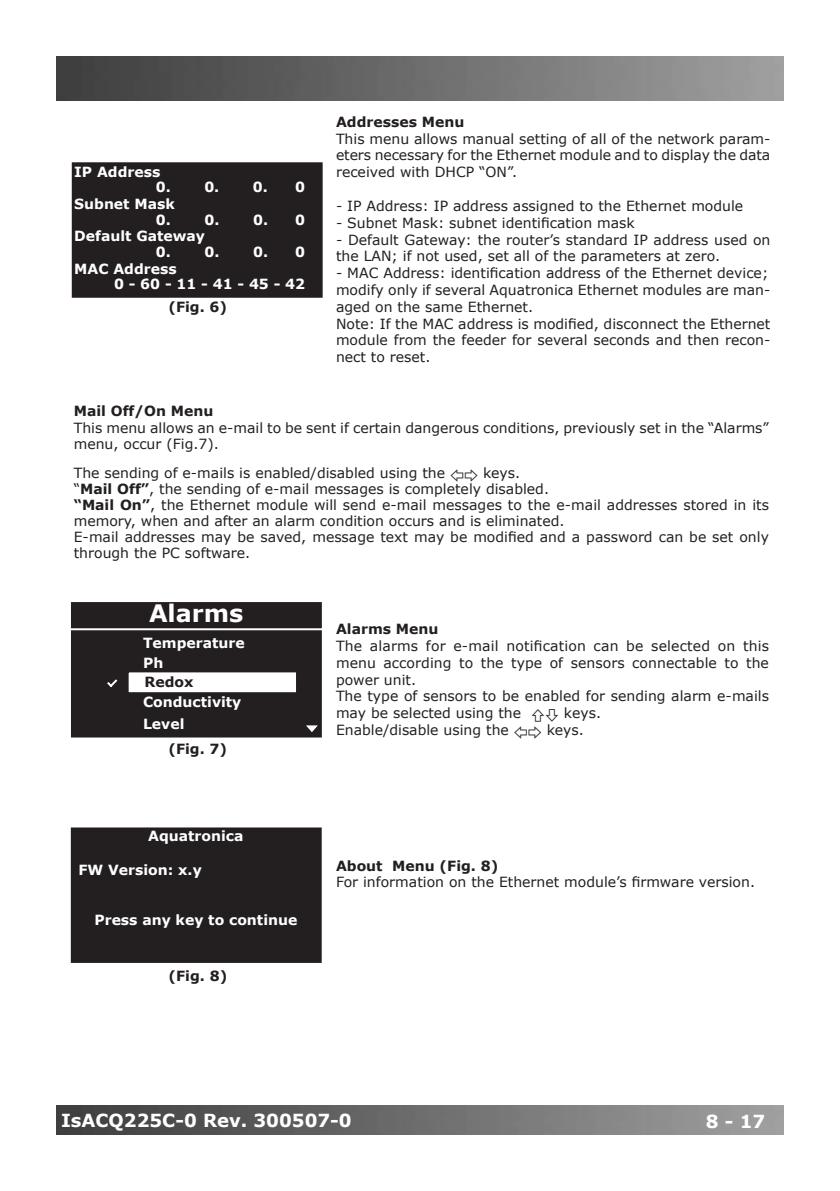
<style>
.page{position:relative;width:840px;height:1191px;background:#fff}
.page>*{position:absolute;margin:0;border:0;box-sizing:border-box;transform-origin:0 0}
.t1{font:700 24px "Verdana";color:#fff}
.t2{font:700 18px "Verdana";color:#fefefd}
.t3{font:700 18px "Verdana";color:#fff}
.t4{font:14px/16.8px "Verdana";color:#231f20}
.t5{font:700 14px/15.6px "Verdana";color:#fff}
.t6{font:700 14px "Verdana";color:#231f20}
.s1{font-weight:700}
</style>
<div class="page">
<img style="left:57px;top:1105px;width:725px;height:29px">
<img style="left:57px;top:57px;width:725px;height:44px">
<div style="left:73px;top:163px;width:248px;height:134px;background:#231f20"></div>
<div style="left:72px;top:162px;width:250px;height:136px;border:2px solid #231f20"></div>
<div style="left:72px;top:828px;width:248px;height:134px;background:#231f20"></div>
<div style="left:71px;top:827px;width:250px;height:136px;border:2px solid #231f20"></div>
<div style="left:72px;top:603px;width:248px;height:133px;background:#231f20"></div>
<div style="left:71px;top:602px;width:251px;height:135px;border:2px solid #231f20"></div>
<hr style="left:71px;top:628px;width:252px;height:2px;background:#fff">
<svg style="left:306px;top:724px;width:14px;height:9px"></svg>
<div style="left:128px;top:671px;width:169px;height:22px;background:#fff"></div>
<div style="left:126px;top:670px;width:172px;height:24px;border:2px solid #231f20"></div>
<svg style="left:107px;top:679px;width:11px;height:9px"></svg>
<p class="t5" style="left:74px;top:164px;width:87px">IP Address</p>
<p class="t5" style="left:156px;top:178px;width:65px">0. 0.</p>
<p class="t5" style="left:253px;top:178px;width:54px">0. 0</p>
<p class="t5" style="left:74px;top:196px;width:102px">Subnet Mask</p>
<p class="t5" style="left:156px;top:212px;width:65px">0. 0.</p>
<p class="t5" style="left:253px;top:212px;width:54px">0. 0</p>
<p class="t5" style="left:74px;top:228px;width:132px">Default Gateway</p>
<p class="t5" style="left:156px;top:243px;width:65px">0. 0.</p>
<p class="t5" style="left:253px;top:243px;width:54px">0. 0</p>
<p class="t5" style="left:114px;top:260px;width:192px;text-indent:-40px">MAC Address<br>0 - 60 - 11 - 41 - 45 - 42</p>
<p class="t6" style="left:168px;top:298px;width:60px">(Fig. 6)</p>
<p class="t6" style="left:336px;top:113px;width:130px">Addresses Menu</p>
<p class="t4" style="left:336px;top:130px;width:436px;text-align:justify">This menu allows manual setting of all of the network param&shy;eters necessary for the Ethernet module and to display the data received with DHCP “ON”.</p>
<p class="t4" style="left:336px;top:197px;width:408px">- IP Address: IP address assigned to the Ethernet module</p>
<p class="t4" style="left:336px;top:214px;width:300px">- Subnet Mask: subnet identification mask</p>
<p class="t4" style="left:336px;top:230px;width:436px">- Default Gateway: the router’s standard IP address used on the LAN; if not used, set all of the parameters at zero.</p>
<p class="t4" style="left:336px;top:264px;width:436px">- MAC Address: identification address of the Ethernet device; modify only if several Aquatronica Ethernet modules are man&shy;aged on the same Ethernet.<br>Note: If the MAC address is modified, disconnect the Ethernet module from the feeder for several seconds and then recon&shy;nect to reset.</p>
<p class="t6" style="left:74px;top:402px;width:141px">Mail Off/On Menu</p>
<p class="t4" style="left:74px;top:418px;width:696px">This menu allows an e-mail to be sent if certain dangerous conditions, previously set in the “Alarms” menu, occur (Fig.7).</p>
<p class="t4" style="left:74px;top:464px;width:373px">The sending of e-mails is enabled/disabled using the</p>
<p class="t4" style="left:74px;top:464px;width:696px;line-height:16px;text-indent:409px">keys.<br>“<span class="s1">Mail Off”</span>, the sending of e-mail messages is completely disabled.<br><span class="s1">“Mail On”</span>, the Ethernet module will send e-mail messages to the e-mail addresses stored in its memory, when and after an alarm condition occurs and is eliminated.<br>E-mail addresses may be saved, message text may be modified and a password can be set only through the PC software.</p>
<h1 class="t1" style="left:149px;top:598px;width:96px">Alarms</h1>
<p class="t5" style="left:143px;top:633px;width:103px;line-height:19.6px">Temperature<br>Ph</p>
<p class="t5" style="left:143px;top:690px;width:100px;line-height:22.4px">Conductivity<br>Level</p>
<p class="t6" style="left:144px;top:673px;width:51px">Redox</p>
<p class="t6" style="left:168px;top:740px;width:60px">(Fig. 7)</p>
<p class="t5" style="left:148px;top:827px;width:97px">Aquatronica</p>
<p class="t5" style="left:78px;top:861px;width:125px">FW Version: x.y</p>
<p class="t5" style="left:94px;top:911px;width:204px">Press any key to continue</p>
<p class="t6" style="left:168px;top:966px;width:60px">(Fig. 8)</p>
<p class="t6" style="left:336px;top:620px;width:104px">Alarms Menu</p>
<p class="t4" style="left:336px;top:637px;width:434px">The alarms for e-mail notification can be selected on this menu according to the type of sensors connectable to the power unit.<br>The type of sensors to be enabled for sending alarm e-mails may be selected using the</p>
<p class="t4" style="left:563px;top:704px;width:39px">keys.</p>
<p class="t4" style="left:336px;top:721px;width:174px">Enable/disable using the</p>
<p class="t4" style="left:546px;top:721px;width:39px">keys.</p>
<p class="t6" style="left:336px;top:856px;width:164px">About Menu (Fig. 8)</p>
<p class="t4" style="left:336px;top:872px;width:420px">For information on the Ethernet module’s firmware version.</p>
<p class="t2" style="left:61px;top:1108px;width:292px">IsACQ225C-0 Rev. 300507-0</p>
<p class="t3" style="left:724px;top:1110px;width:42px">- 17</p>
</div>
